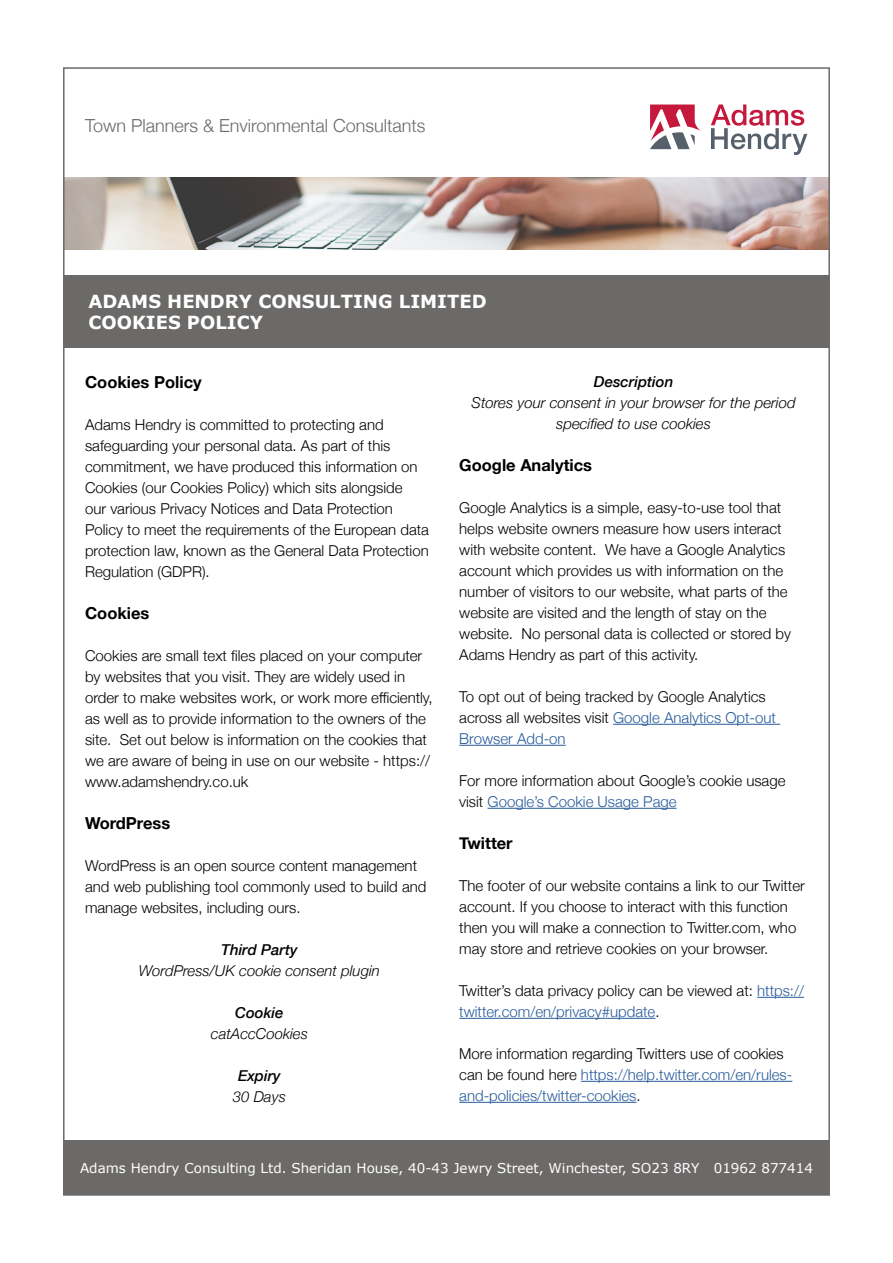
<style>
.page{position:relative;width:893px;height:1263px;background:#fff}
.page>*{position:absolute;margin:0;border:0;box-sizing:border-box;transform-origin:0 0}
.t1{font:700 18px/21.6px "Verdana";color:#fff}
.t2{font:300 18px "Helvetica Neue";color:#6c6a68}
.t3{font:700 16.5px "Helvetica Neue";color:#000}
.t4{font:300 15px/21px "Helvetica Neue";color:#000}
.t5{font:300 15px/21px "Helvetica Neue";color:#275b9b}
.t6{font:italic 300 15px/21px "Helvetica Neue";color:#000;text-align:center}
.t7{font:italic 500 15px "Helvetica Neue";color:#000}
.t8{font:13.5px "Verdana";color:#fff}
.s1{color:#275b9b}
.s2{color:#000}
</style>
<div class="page">
<img style="left:66px;top:178px;width:761px;height:72px">
<div style="left:64px;top:1140px;width:765px;height:55px;background:#6c6a68"></div>
<div style="left:64px;top:276px;width:765px;height:72px;background:#6c6a68"></div>
<svg style="left:711px;top:104px;width:96px;height:51px"></svg>
<svg style="left:650px;top:105px;width:51px;height:44px"></svg>
<hr style="left:613px;top:724px;width:167px;height:1px;background:#275b9b">
<hr style="left:459px;top:745px;width:107px;height:1px;background:#275b9b">
<hr style="left:488px;top:808px;width:189px;height:1px;background:#275b9b">
<hr style="left:757px;top:997px;width:47px;height:1px;background:#275b9b">
<hr style="left:459px;top:1018px;width:196px;height:1px;background:#275b9b">
<hr style="left:581px;top:1081px;width:211px;height:1px;background:#275b9b">
<hr style="left:459px;top:1102px;width:177px;height:1px;background:#275b9b">
<p class="t2" style="left:85px;top:111px;width:342px">Town Planners &amp; Environmental Consultants</p>
<p class="t1" style="left:88px;top:291px;width:400px">ADAMS HENDRY CONSULTING LIMITED<br>COOKIES POLICY</p>
<p class="t3" style="left:85px;top:369px;width:118px">Cookies Policy</p>
<p class="t4" style="left:85px;top:413px;width:346px">Adams Hendry is committed to protecting and safeguarding your personal data. As part of this commitment, we have produced this information on Cookies (our Cookies Policy) which sits alongside<br>our various Privacy Notices and Data Protection Policy to meet the requirements of the European data protection law, known as the General Data Protection Regulation (GDPR).</p>
<p class="t3" style="left:85px;top:600px;width:66px">Cookies</p>
<p class="t4" style="left:85px;top:644px;width:349px">Cookies are small text files placed on your computer by websites that you visit. They are widely used in order to make websites work, or work more efficiently, as well as to provide information to the owners of the site. Set out below is information on the cookies that we are aware of being in use on our website - https:// www.adamshendry.co.uk</p>
<p class="t3" style="left:85px;top:810px;width:87px">WordPress</p>
<p class="t4" style="left:85px;top:854px;width:343px">WordPress is an open source content management and web publishing tool commonly used to build and manage websites, including ours.</p>
<p class="t7" style="left:221px;top:937px;width:78px">Third Party</p>
<p class="t6" style="left:139px;top:959px;width:242px">WordPress/UK cookie consent plugin</p>
<p class="t7" style="left:235px;top:1000px;width:50px">Cookie</p>
<p class="t6" style="left:211px;top:1022px;width:98px">catAccCookies</p>
<p class="t7" style="left:238px;top:1063px;width:44px">Expiry</p>
<p class="t6" style="left:233px;top:1085px;width:55px">30 Days</p>
<p class="t7" style="left:594px;top:368px;width:81px">Description</p>
<p class="t6" style="left:472px;top:391px;width:325px">Stores your consent in your browser for the period specified to use cookies</p>
<p class="t3" style="left:459px;top:452px;width:134px">Google Analytics</p>
<p class="t4" style="left:459px;top:496px;width:333px">Google Analytics is a simple, easy-to-use tool that helps website owners measure how users interact with website content. We have a Google Analytics account which provides us with information on the number of visitors to our website, what parts of the website are visited and the length of stay on the website. No personal data is collected or stored by Adams Hendry as part of this activity.</p>
<p class="t4" style="left:459px;top:685px;width:318px">To opt out of being tracked by Google Analytics across all websites visit <span class="s1">Google Analytics Opt-out<br>Browser Add-on</span></p>
<p class="t4" style="left:459px;top:769px;width:328px">For more information about Google’s cookie usage visit <span class="s1">Google’s Cookie Usage Page</span></p>
<p class="t3" style="left:459px;top:830px;width:55px">Twitter</p>
<p class="t4" style="left:459px;top:874px;width:347px">The footer of our website contains a link to our Twitter account. If you choose to interact with this function then you will make a connection to Twitter.com, who may store and retrieve cookies on your browser.</p>
<p class="t4" style="left:459px;top:979px;width:346px">Twitter’s data privacy policy can be viewed at: <span class="s1">https:// twitter.com/en/privacy#update</span>.</p>
<p class="t5" style="left:459px;top:1042px;width:335px"><span class="s2">More information regarding Twitters use of cookies can be found here</span> https://help.twitter.com/en/rules&shy;and-policies/twitter-cookies<span class="s2">.</span></p>
<p class="t8" style="left:80px;top:1159px;width:734px">Adams Hendry Consulting Ltd. Sheridan House, 40-43 Jewry Street, Winchester, SO23 8RY 01962 877414</p>
</div>
